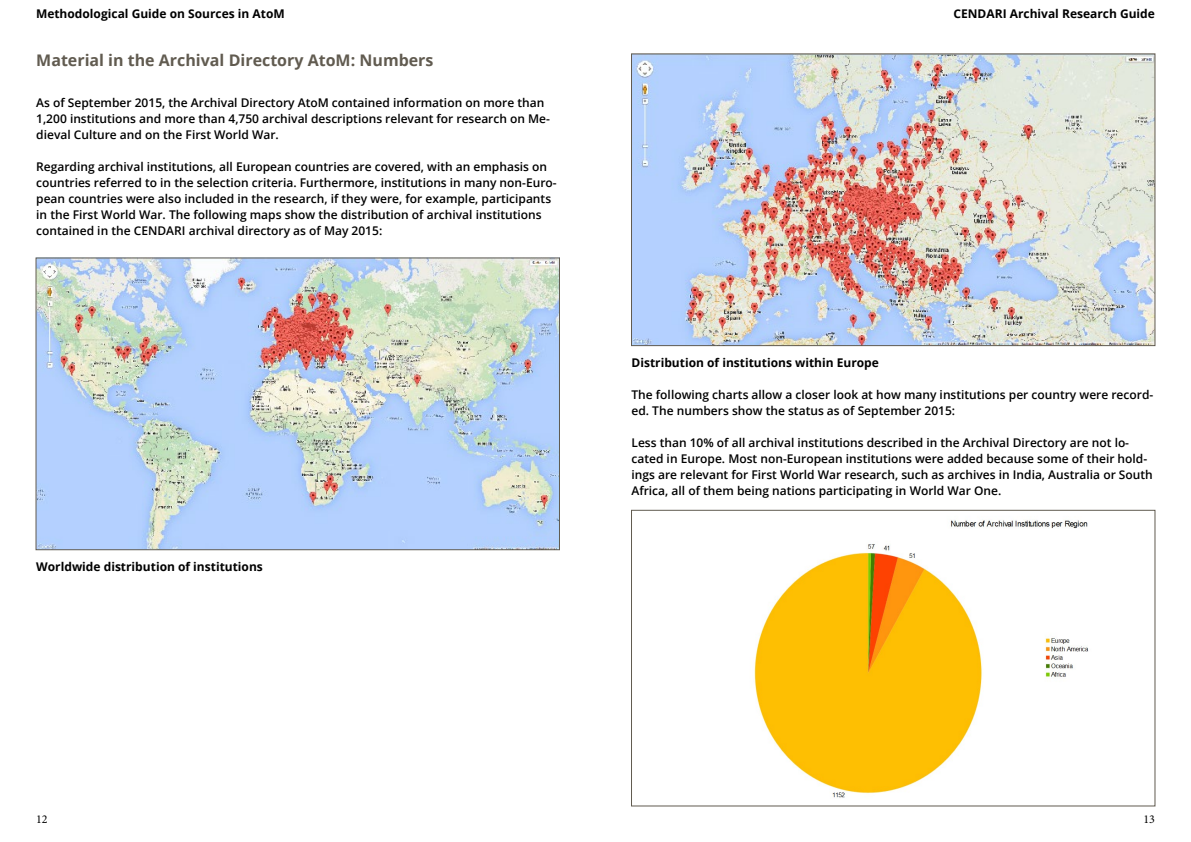
<style>
.page{position:relative;width:1191px;height:842px;background:#fff}
.page>*{position:absolute;margin:0;border:0;box-sizing:border-box;transform-origin:0 0}
.Content_Paragraph_He{font:700 16px "Open Sans";color:#615b50}
.Content_Text_Style{font:600 12px/16px "Open Sans";color:#000}
.Content_Text_Style-2{font:700 12px "Open Sans";color:#000}
.t1{font:12px "Minion Pro";color:#000}
</style>
<div class="page">
<img style="left:38px;top:260px;width:520px;height:288px">
<div style="left:36px;top:258px;width:524px;height:292px;border:1px solid #615b50"></div>
<img style="left:633px;top:56px;width:520px;height:288px">
<div style="left:631px;top:54px;width:524px;height:292px;border:1px solid #615b50"></div>
<img style="left:754px;top:520px;width:334px;height:278px">
<div style="left:631px;top:510px;width:524px;height:296px;border:1px solid #615b50"></div>
<p class="Content_Text_Style-2" style="left:36px;top:5px;width:250px">Methodological Guide on Sources in AtoM</p>
<p class="Content_Text_Style-2" style="left:953px;top:5px;width:203px">CENDARI Archival Research Guide</p>
<h2 class="Content_Paragraph_He" style="left:36px;top:49px;width:399px">Material in the Archival Directory AtoM: Numbers</h2>
<p class="Content_Text_Style" style="left:36px;top:94px;width:515px">As of September 2015, the Archival Directory AtoM contained information on more than<br>1,200 institutions and more than 4,750 archival descriptions relevant for research on Me&shy;dieval Culture and on the First World War.</p>
<p class="Content_Text_Style" style="left:36px;top:158px;width:522px">Regarding archival institutions, all European countries are covered, with an emphasis on countries referred to in the selection criteria. Furthermore, institutions in many non-Euro&shy;pean countries were also included in the research, if they were, for example, participants in the First World War. The following maps show the distribution of archival institutions contained in the CENDARI archival directory as of May 2015:</p>
<p class="Content_Text_Style-2" style="left:36px;top:558px;width:228px">Worldwide distribution of institutions</p>
<p class="Content_Text_Style-2" style="left:631px;top:354px;width:249px">Distribution of institutions within Europe</p>
<p class="Content_Text_Style" style="left:631px;top:386px;width:523px">The following charts allow a closer look at how many institutions per country were record&shy;ed. The numbers show the status as of September 2015:</p>
<p class="Content_Text_Style" style="left:631px;top:434px;width:523px">Less than 10% of all archival institutions described in the Archival Directory are not lo&shy;cated in Europe. Most non-European institutions were added because some of their hold&shy;ings are relevant for First World War research, such as archives in India, Australia or South Africa, all of them being nations participating in World War One.</p>
<p class="t1" style="left:36px;top:811px;width:13px">12</p>
<p class="t1" style="left:1143px;top:811px;width:13px">13</p>
</div>
